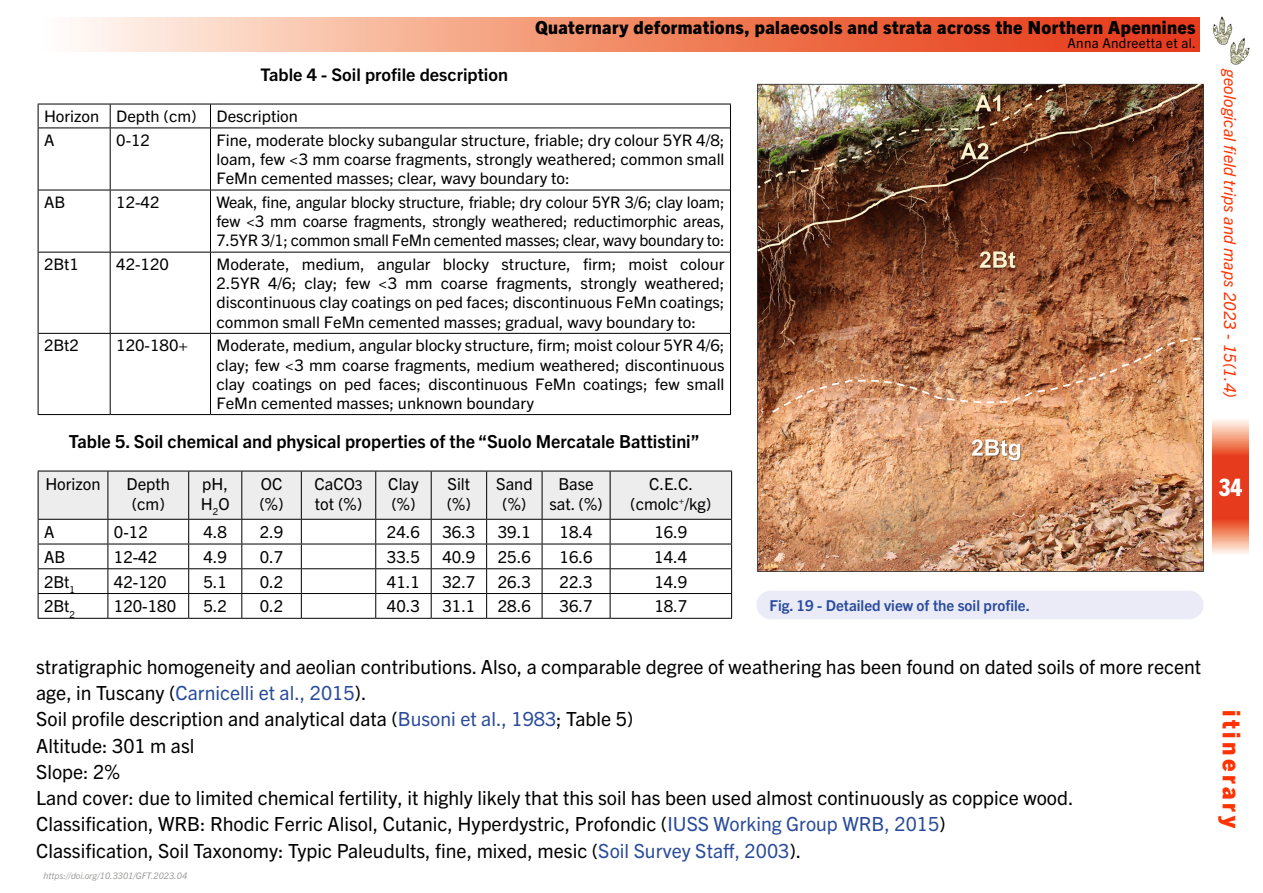
<style>
.page{position:relative;width:1263px;height:893px;background:#fff}
.page>*{position:absolute;margin:0;border:0;box-sizing:border-box;transform-origin:0 0}
.t1{font:800 24px "Trade Gothic Next LT Pro";letter-spacing:.15em;color:#ff3200}
.t2{font:800 condensed 24px "Trade Gothic Next LT Pro";color:#fff}
.t3{font:19.5px/26.2px "Trade Gothic Next LT Pro";color:#000}
.t4{font:700 18px "Trade Gothic Next LT Pro";color:#000}
.t5{font:800 18px "Trade Gothic Next LT Pro";letter-spacing:.02em;color:#000}
.t6{font:700 17.4px "Trade Gothic Next LT Pro";color:#000;scale:1.04 1}
.t7{font:16.5px/19.8px "Trade Gothic Next LT Pro";color:#000}
.t8{font:italic 16.5px "Trade Gothic Next LT Pro";letter-spacing:.01em;color:#ff3200}
.t9{font:15.9px/19px "Trade Gothic Next LT Pro";color:#000;text-align:justify;scale:1.04 1}
.t10{font:15.9px/19px "Trade Gothic Next LT Pro";color:#000;text-align:justify}
.t11{font:700 15px "Trade Gothic Next LT Pro";color:#2a4b9b}
.t12{font:13.5px "Trade Gothic Next LT Pro";letter-spacing:.02em;color:#000}
.t13{font:italic 9px "Trade Gothic Next LT Pro";color:#9d9d9c}
.s1{font-size:13.5px}
.s2{color:#2a4b9b}
</style>
<div class="page">
<img style="left:1213px;top:16px;width:37px;height:49px">
<svg style="left:75px;top:17px;width:1125px;height:34px;background:#f18e70"></svg>
<svg style="left:1212px;top:420px;width:37px;height:134px;background:#ed6f52"></svg>
<img style="left:757px;top:82px;width:446px;height:490px">
<div style="left:756px;top:591px;width:447px;height:28px;background:#eaebf7;border-radius:14px"></div>
<hr style="left:38px;top:104px;width:72px;height:1px;background:#000">
<hr style="left:110px;top:104px;width:100px;height:1px;background:#000">
<hr style="left:210px;top:104px;width:521px;height:1px;background:#000">
<hr style="left:38px;top:128px;width:72px;height:1px;background:#000">
<hr style="left:110px;top:128px;width:100px;height:1px;background:#000">
<hr style="left:210px;top:128px;width:520px;height:1px;background:#000">
<hr style="left:38px;top:190px;width:72px;height:1px;background:#000">
<hr style="left:110px;top:190px;width:100px;height:1px;background:#000">
<hr style="left:210px;top:190px;width:520px;height:1px;background:#000">
<hr style="left:38px;top:252px;width:72px;height:1px;background:#000">
<hr style="left:110px;top:252px;width:100px;height:1px;background:#000">
<hr style="left:210px;top:252px;width:520px;height:1px;background:#000">
<hr style="left:38px;top:333px;width:72px;height:1px;background:#000">
<hr style="left:110px;top:333px;width:100px;height:1px;background:#000">
<hr style="left:210px;top:333px;width:520px;height:1px;background:#000">
<hr style="left:38px;top:414px;width:72px;height:1px;background:#000">
<hr style="left:110px;top:414px;width:100px;height:1px;background:#000">
<hr style="left:210px;top:414px;width:521px;height:1px;background:#000">
<svg style="left:38px;top:104px;width:1px;height:24px"></svg>
<svg style="left:110px;top:104px;width:1px;height:24px"></svg>
<svg style="left:210px;top:104px;width:1px;height:24px"></svg>
<svg style="left:730px;top:104px;width:1px;height:24px"></svg>
<hr style="left:38px;top:128px;width:1px;height:62px;background:#000">
<hr style="left:110px;top:128px;width:1px;height:62px;background:#000">
<hr style="left:210px;top:128px;width:1px;height:62px;background:#000">
<hr style="left:730px;top:128px;width:1px;height:62px;background:#000">
<hr style="left:38px;top:190px;width:1px;height:62px;background:#000">
<hr style="left:110px;top:190px;width:1px;height:62px;background:#000">
<hr style="left:210px;top:190px;width:1px;height:62px;background:#000">
<hr style="left:730px;top:190px;width:1px;height:62px;background:#000">
<hr style="left:38px;top:252px;width:1px;height:81px;background:#000">
<hr style="left:110px;top:252px;width:1px;height:81px;background:#000">
<hr style="left:210px;top:252px;width:1px;height:81px;background:#000">
<hr style="left:730px;top:252px;width:1px;height:81px;background:#000">
<hr style="left:38px;top:333px;width:1px;height:81px;background:#000">
<hr style="left:110px;top:334px;width:1px;height:80px;background:#000">
<hr style="left:210px;top:334px;width:1px;height:80px;background:#000">
<hr style="left:730px;top:333px;width:1px;height:81px;background:#000">
<hr style="left:38px;top:618px;width:70px;height:1px;background:#000">
<svg style="left:38px;top:471px;width:694px;height:147px"></svg>
<hr style="left:108px;top:618px;width:81px;height:1px;background:#000">
<hr style="left:189px;top:618px;width:53px;height:1px;background:#000">
<hr style="left:242px;top:618px;width:59px;height:1px;background:#000">
<hr style="left:301px;top:618px;width:75px;height:1px;background:#000">
<hr style="left:376px;top:618px;width:55px;height:1px;background:#000">
<hr style="left:431px;top:618px;width:56px;height:1px;background:#000">
<hr style="left:487px;top:618px;width:55px;height:1px;background:#000">
<hr style="left:542px;top:618px;width:68px;height:1px;background:#000">
<hr style="left:610px;top:618px;width:122px;height:1px;background:#000">
<p class="t5" style="left:535px;top:15px;width:662px">Quaternary deformations, palaeosols and strata across the Northern Apennines</p>
<p class="t12" style="left:1067px;top:33px;width:130px">Anna Andreetta et al.</p>
<p class="t6" style="left:261px;top:63px;width:239px">Table 4 - Soil profile description</p>
<p class="t9" style="left:44px;top:103px;width:246px;line-height:23.9px">Horizon Depth (cm) Description<br>A</p>
<p class="t9" style="left:116px;top:130px;width:34px">0-12</p>
<p class="t9" style="left:216px;top:130px;width:490px">Fine, moderate blocky subangular structure, friable; dry colour 5YR 4/8; loam, few &lt;3 mm coarse fragments, strongly weathered; common small FeMn cemented masses; clear, wavy boundary to:</p>
<p class="t9" style="left:44px;top:192px;width:22px">AB</p>
<p class="t9" style="left:116px;top:192px;width:43px">12-42</p>
<p class="t10" style="left:216px;top:192px;width:510px">Weak, fine, angular blocky structure, friable; dry colour 5YR 3/6; clay loam; few &lt;3 mm coarse fragments, strongly weathered; reductimorphic areas, 7.5YR 3/1; common small FeMn cemented masses; clear, wavy boundary to:</p>
<p class="t9" style="left:44px;top:254px;width:35px">2Bt1</p>
<p class="t9" style="left:116px;top:254px;width:52px">42-120</p>
<p class="t9" style="left:216px;top:254px;width:490px">Moderate, medium, angular blocky structure, firm; moist colour 2.5YR 4/6; clay; few &lt;3 mm coarse fragments, strongly weathered; discontinuous clay coatings on ped faces; discontinuous FeMn coatings; common small FeMn cemented masses; gradual, wavy boundary to:</p>
<p class="t9" style="left:44px;top:335px;width:35px">2Bt2</p>
<p class="t9" style="left:116px;top:335px;width:71px">120-180+</p>
<p class="t9" style="left:216px;top:335px;width:490px">Moderate, medium, angular blocky structure, firm; moist colour 5YR 4/6; clay; few &lt;3 mm coarse fragments, medium weathered; discontinuous clay coatings on ped faces; discontinuous FeMn coatings; few small FeMn cemented masses; unknown boundary</p>
<p class="t4" style="left:69px;top:429px;width:632px">Table 5. Soil chemical and physical properties of the “Suolo Mercatale Battistini”</p>
<p class="t7" style="left:45px;top:473px;width:57px">Horizon</p>
<p class="t7" style="left:127px;top:473px;width:45px;text-align:center">Depth (cm)</p>
<p class="t7" style="left:201px;top:473px;width:30px">pH,<br>H<sub>2</sub>O</p>
<p class="t7" style="left:259px;top:473px;width:26px">OC (%)</p>
<p class="t7" style="left:314px;top:473px;width:50px">CaCO<span class="s1">3 </span>tot (%)</p>
<p class="t7" style="left:388px;top:473px;width:32px">Clay (%)</p>
<p class="t7" style="left:447px;top:473px;width:26px">Silt (%)</p>
<p class="t7" style="left:496px;top:473px;width:38px;text-align:center">Sand (%)</p>
<p class="t7" style="left:549px;top:473px;width:55px;text-align:center">Base sat. (%)</p>
<p class="t7" style="left:630px;top:473px;width:83px;text-align:center">C.E.C. (cmolc<sup>+</sup>/kg)</p>
<p class="t7" style="left:44px;top:521px;width:12px">A</p>
<p class="t7" style="left:114px;top:521px;width:35px">0-12</p>
<p class="t7" style="left:203px;top:521px;width:25px">4.8</p>
<p class="t7" style="left:260px;top:521px;width:25px">2.9</p>
<p class="t7" style="left:387px;top:521px;width:35px">24.6</p>
<p class="t7" style="left:442px;top:521px;width:35px">36.3</p>
<p class="t7" style="left:498px;top:521px;width:35px">39.1</p>
<p class="t7" style="left:559px;top:521px;width:35px">18.4</p>
<p class="t7" style="left:654px;top:521px;width:35px">16.9</p>
<p class="t7" style="left:44px;top:546px;width:23px">AB</p>
<p class="t7" style="left:114px;top:546px;width:45px">12-42</p>
<p class="t7" style="left:203px;top:546px;width:25px">4.9</p>
<p class="t7" style="left:260px;top:546px;width:25px">0.7</p>
<p class="t7" style="left:387px;top:546px;width:35px">33.5</p>
<p class="t7" style="left:442px;top:546px;width:35px">40.9</p>
<p class="t7" style="left:498px;top:546px;width:35px">25.6</p>
<p class="t7" style="left:559px;top:546px;width:35px">16.6</p>
<p class="t7" style="left:654px;top:546px;width:35px">14.4</p>
<p class="t7" style="left:44px;top:570px;width:33px">2Bt<sub>1</sub></p>
<p class="t7" style="left:114px;top:570px;width:54px">42-120</p>
<p class="t7" style="left:203px;top:570px;width:25px">5.1</p>
<p class="t7" style="left:260px;top:570px;width:25px">0.2</p>
<p class="t7" style="left:387px;top:570px;width:35px">41.1</p>
<p class="t7" style="left:442px;top:570px;width:35px">32.7</p>
<p class="t7" style="left:498px;top:570px;width:35px">26.3</p>
<p class="t7" style="left:560px;top:570px;width:35px">22.3</p>
<p class="t7" style="left:654px;top:570px;width:35px">14.9</p>
<p class="t7" style="left:44px;top:595px;width:33px">2Bt<sub>2</sub></p>
<p class="t7" style="left:114px;top:595px;width:64px">120-180</p>
<p class="t7" style="left:203px;top:595px;width:25px">5.2</p>
<p class="t7" style="left:260px;top:595px;width:25px">0.2</p>
<p class="t7" style="left:387px;top:595px;width:35px">40.3</p>
<p class="t7" style="left:442px;top:595px;width:35px">31.1</p>
<p class="t7" style="left:498px;top:595px;width:35px">28.6</p>
<p class="t7" style="left:560px;top:595px;width:35px">36.7</p>
<p class="t7" style="left:654px;top:595px;width:35px">18.7</p>
<p class="t11" style="left:769px;top:595px;width:262px">Fig. 19 - Detailed view of the soil profile.</p>
<p class="t3" style="left:36px;top:652px;width:1167px">stratigraphic homogeneity and aeolian contributions. Also, a comparable degree of weathering has been found on dated soils of more recent age, in Tuscany (<span class="s2">Carnicelli et al., 2015</span>).<br>Soil profile description and analytical data (<span class="s2">Busoni et al., 1983</span>; Table 5)<br>Altitude: 301 m asl<br>Slope: 2%<br>Land cover: due to limited chemical fertility, it highly likely that this soil has been used almost continuously as coppice wood.<br>Classification, WRB: Rhodic Ferric Alisol, Cutanic, Hyperdystric, Profondic (<span class="s2">IUSS Working Group WRB, 2015</span>)<br>Classification, Soil Taxonomy: Typic Paleudults, fine, mixed, mesic (<span class="s2">Soil Survey Staff, 2003</span>).</p>
<p class="t13" style="left:44px;top:870px;width:145px">https://doi.org/10.3301/GFT.2023.04</p>
<p class="t8" style="left:1242px;top:69px;width:331px;rotate:90deg">geological field trips and maps 2023 - 15(1.4)</p>
<h1 class="t2" style="left:1219px;top:471px;width:25px">34</h1>
<h1 class="t1" style="left:1248px;top:710px;width:121px;rotate:90deg">itinerary</h1>
</div>
